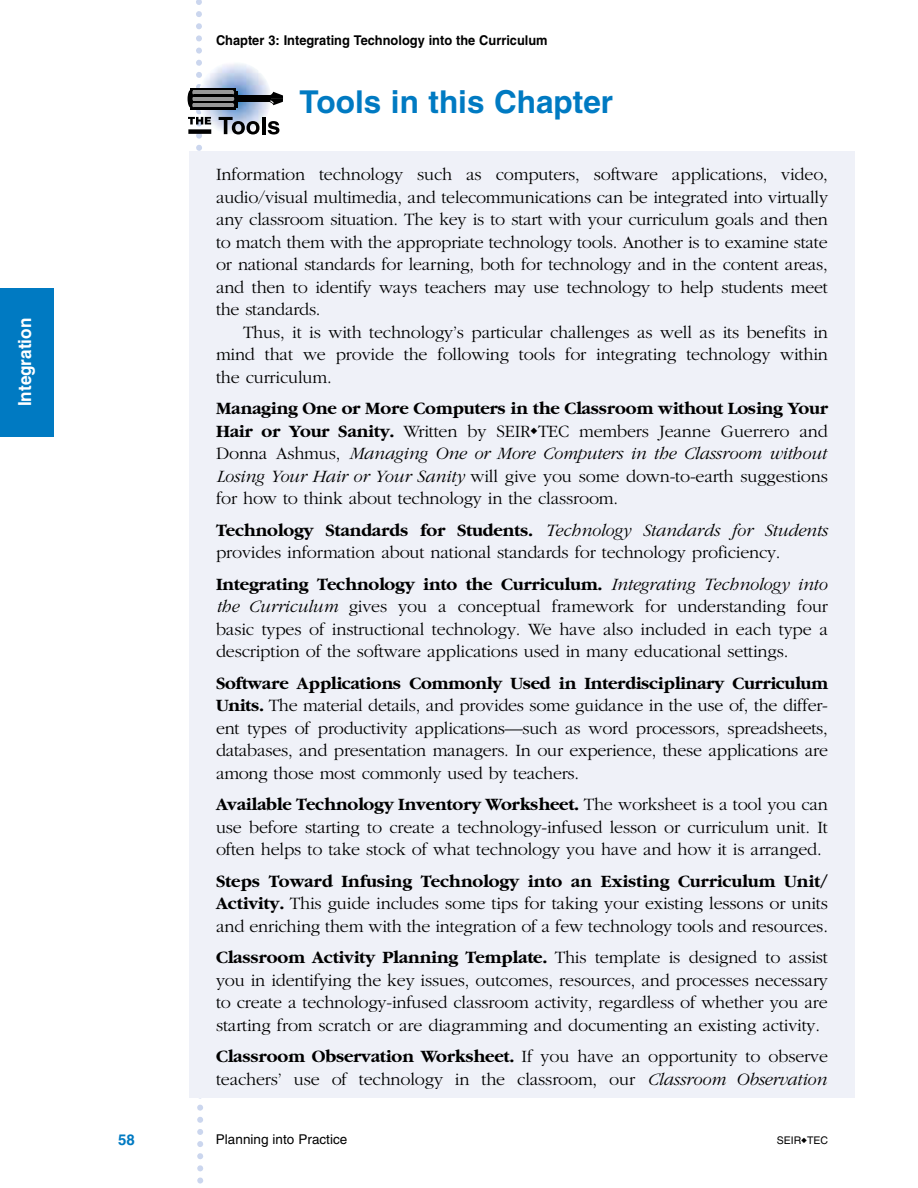
<style>
.page{position:relative;width:918px;height:1188px;background:#fff}
.page>*{position:absolute;margin:0;border:0;box-sizing:border-box;transform-origin:0 0}
.t1{font:700 31.5px "Helvetica";color:#007ac2}
.t2{font:300 18px/22.5px "Garamond";letter-spacing:-.01em;color:#000;text-align:justify}
.t3{font:700 18px "Helvetica";color:#fff;scale:.95 1}
.t4{font:700 15px "Helvetica";color:#007ac2}
.t5{font:700 13.5px "Helvetica";color:#000;scale:.95 1}
.t6{font:13.5px "Helvetica";color:#000}
.t7{font:10.5px "Helvetica";color:#000}
.s1{font-weight:700}
.s2{font-style:italic}
</style>
<div class="page">
<div style="left:189px;top:152px;width:666px;height:946px;background:#eff1f8"></div>
<div style="left:0;top:288px;width:54px;height:149px;background:#007ac2"></div>
<img style="left:198px;top:62px;width:73px;height:72px;border-radius:50%">
<div style="left:216px;top:96px;width:55px;height:6px;background:#000"></div>
<svg style="left:267px;top:92px;width:16px;height:13px"></svg>
<div style="left:191px;top:88px;width:45px;height:22px;background:#000"></div>
<hr style="left:235px;top:91px;width:3px;height:17px;background:#000">
<hr style="left:193px;top:97px;width:40px;height:4px;background:#999">
<hr style="left:193px;top:91px;width:40px;height:3px;background:#999">
<hr style="left:193px;top:103px;width:40px;height:4px;background:#999">
<svg style="left:232px;top:91px;width:2px;height:16px"></svg>
<svg style="left:219px;top:117px;width:41px;height:18px"></svg>
<hr style="left:262px;top:117px;width:3px;height:17px;background:#000">
<svg style="left:268px;top:121px;width:11px;height:14px"></svg>
<svg style="left:188px;top:0;width:23px;height:1184px"></svg>
<p class="t3" style="left:18px;top:406px;width:94px;rotate:-90deg">Integration</p>
<p class="t5" style="left:216px;top:35px;width:351px">Chapter 3: Integrating Technology into the Curriculum</p>
<h1 class="t1" style="left:300px;top:90px;width:315px">Tools in this Chapter</h1>
<p class="t2" style="left:216px;top:165px;width:614px">Information technology such as computers, software applications, video, audio/visual multimedia, and telecommunications can be integrated into virtually any classroom situation. The key is to start with your curriculum goals and then to match them with the appropriate technology tools. Another is to examine state or national standards for learning, both for technology and in the content areas, and then to identify ways teachers may use technology to help students meet the standards.</p>
<p class="t2" style="left:216px;top:322px;width:614px;text-indent:27px">Thus, it is with technology’s particular challenges as well as its benefits in mind that we provide the following tools for integrating technology within the curriculum.</p>
<p class="t2" style="left:216px;top:399px;width:614px"><span class="s1">Managing One or More Computers in the Classroom without Losing Your Hair or Your Sanity.</span> Written by SEIR◆TEC members Jeanne Guerrero and Donna Ashmus, <span class="s2">Managing One or More Computers in the Classroom without Losing Your Hair or Your Sanity</span> will give you some down-to-earth suggestions for how to think about technology in the classroom.</p>
<p class="t2" style="left:216px;top:520px;width:613px"><span class="s1">Technology Standards for Students.</span> <span class="s2">Technology Standards for Students </span>provides information about national standards for technology proficiency.</p>
<p class="t2" style="left:216px;top:574px;width:614px"><span class="s1">Integrating Technology into the Curriculum.</span> <span class="s2">Integrating Technology into the Curriculum</span> gives you a conceptual framework for understanding four basic types of instructional technology. We have also included in each type a description of the software applications used in many educational settings.</p>
<p class="t2" style="left:216px;top:673px;width:614px"><span class="s1">Software Applications Commonly Used in Interdisciplinary Curriculum Units.</span> The material details, and provides some guidance in the use of, the differ&shy;ent types of productivity applications—such as word processors, spreadsheets, databases, and presentation managers. In our experience, these applications are among those most commonly used by teachers.</p>
<p class="t2" style="left:216px;top:795px;width:614px"><span class="s1">Available Technology Inventory Worksheet.</span> The worksheet is a tool you can use before starting to create a technology-infused lesson or curriculum unit. It often helps to take stock of what technology you have and how it is arranged.</p>
<p class="t2" style="left:216px;top:871px;width:614px"><span class="s1">Steps Toward Infusing Technology into an Existing Curriculum Unit/ Activity.</span> This guide includes some tips for taking your existing lessons or units and enriching them with the integration of a few technology tools and resources.</p>
<p class="t2" style="left:216px;top:948px;width:614px"><span class="s1">Classroom Activity Planning Template.</span> This template is designed to assist you in identifying the key issues, outcomes, resources, and processes necessary to create a technology-infused classroom activity, regardless of whether you are starting from scratch or are diagramming and documenting an existing activity.</p>
<p class="t2" style="left:216px;top:1047px;width:614px"><span class="s1">Classroom Observation Worksheet.</span> If you have an opportunity to observe teachers’ use of technology in the classroom, our <span class="s2">Classroom Observation</span></p>
<p class="t4" style="left:118px;top:1134px;width:18px">58</p>
<p class="t6" style="left:216px;top:1135px;width:133px">Planning into Practice</p>
<p class="t7" style="left:777px;top:1137px;width:53px">SEIR◆TEC</p>
</div>
